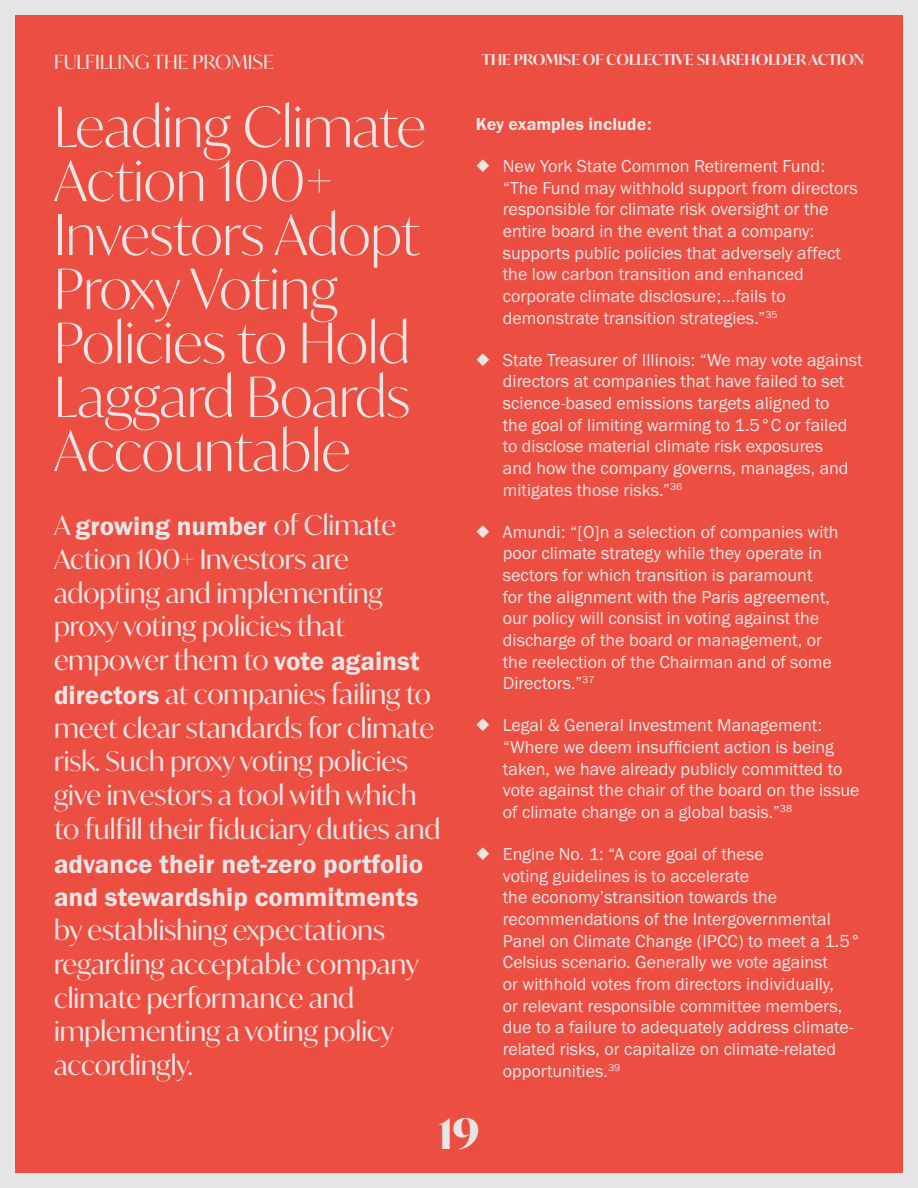
<style>
.page{position:relative;width:918px;height:1188px;background:#fff}
.page>*{position:absolute;margin:0;border:0;box-sizing:border-box;transform-origin:0 0}
.t1{font:300 55.5px/54px "Ivy Mode";color:#e7e5e5}
.t2{font:700 42px "Ivy Mode";color:#e7e5e5}
.t3{font:27px/33.8px "Ivy Mode";color:#e7e5e5}
.t4{font:27px/33.8px "Franklin Gothic URW Dem";color:#e7e5e5}
.t5{font:19.5px "Ivy Mode";color:#e7e5e5}
.t6{font:18px/21.6px "Franklin Gothic URW Boo";color:#e7e5e5}
.t7{font:18px "Franklin Gothic URW Dem";color:#e7e5e5}
.t8{font:600 15px "Ivy Mode";color:#e7e5e5}
.s1{font-family:"Ivy Mode"}
.s2{font-family:"Franklin Gothic URW Dem"}
</style>
<div class="page">
<div style="left:8px;top:8px;width:902px;height:1172px;background:#ed4e42"></div>
<div style="left:0;top:0;width:918px;height:1188px;border:15px solid #e7e5e5"></div>
<p class="t5" style="left:54px;top:49px;width:221px">FULFILLING THE PROMISE</p>
<p class="t8" style="left:482px;top:50px;width:383px">THE PROMISE OF COLLECTIVE SHAREHOLDER ACTION</p>
<h1 class="t1" style="left:54px;top:99px;width:373px">Leading Climate<br>Action 100+<br>Investors Adopt<br>Proxy Voting<br>Policies to Hold<br>Laggard Boards<br>Accountable</h1>
<h3 class="t4" style="left:54px;top:509px;width:344px"><span class="s1">A</span> growing number <span class="s1">of Climate</span></h3>
<p class="t3" style="left:54px;top:542px;width:388px">Action 100+ Investors are adopting and implementing proxy voting policies that empower them to <span class="s2">vote against directors</span> at companies failing to meet clear standards for climate risk. Such proxy voting policies give investors a tool with which to fulfill their fiduciary duties and</p>
<h3 class="t4" style="left:54px;top:846px;width:371px">advance their net-zero portfolio and stewardship commitments</h3>
<h3 class="t3" style="left:54px;top:913px;width:366px">by establishing expectations regarding acceptable company climate performance and implementing a voting policy accordingly.</h3>
<p class="t7" style="left:476px;top:113px;width:177px">Key examples include:</p>
<p class="t6" style="left:503px;top:155px;width:357px">New York State Common Retirement Fund: “The Fund may withhold support from directors responsible for climate risk oversight or the entire board in the event that a company: supports public policies that adversely affect the low carbon transition and enhanced corporate climate disclosure;...fails to demonstrate transition strategies.”<sup>35</sup></p>
<p class="t6" style="left:503px;top:349px;width:361px">State Treasurer of Illinois: “We may vote against directors at companies that have failed to set science-based emissions targets aligned to<br>the goal of limiting warming to 1.5°C or failed to disclose material climate risk exposures<br>and how the company governs, manages, and mitigates those risks.”<sup>36</sup></p>
<p class="t6" style="left:503px;top:521px;width:337px">Amundi: “[O]n a selection of companies with poor climate strategy while they operate in sectors for which transition is paramount<br>for the alignment with the Paris agreement, our policy will consist in voting against the discharge of the board or management, or the reelection of the Chairman and of some Directors.”<sup>37</sup></p>
<p class="t6" style="left:503px;top:714px;width:358px">Legal &amp; General Investment Management: “Where we deem insufficient action is being taken, we have already publicly committed to vote against the chair of the board on the issue of climate change on a global basis.”<sup>38</sup></p>
<p class="t6" style="left:503px;top:843px;width:359px">Engine No. 1: “A core goal of these<br>voting guidelines is to accelerate<br>the economy’stransition towards the recommendations of the Intergovernmental Panel on Climate Change (IPCC) to meet a 1.5° Celsius scenario. Generally we vote against<br>or withhold votes from directors individually,<br>or relevant responsible committee members, due to a failure to adequately address climate&shy;related risks, or capitalize on climate-related opportunities.<sup>39</sup></p>
<h2 class="t2" style="left:438px;top:1105px;width:43px">19</h2>
</div>
